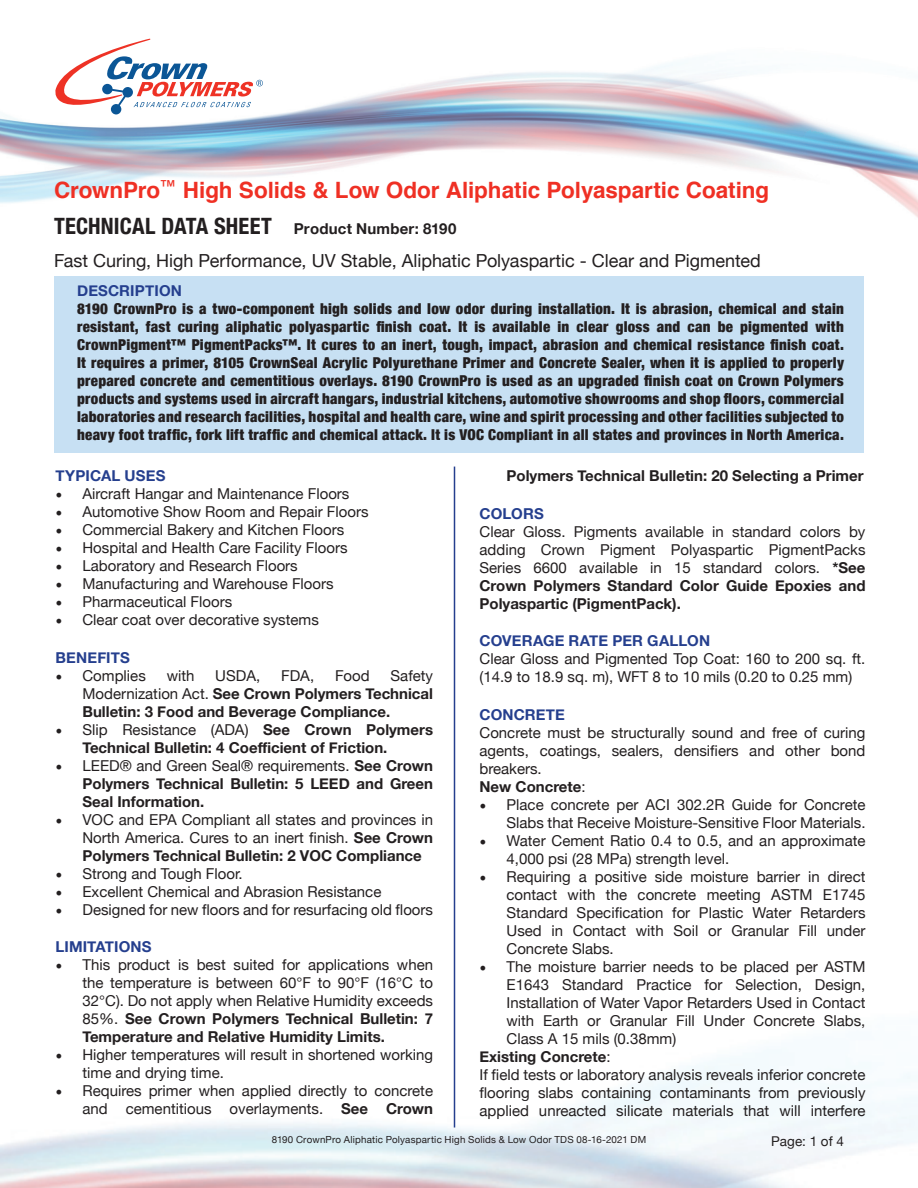
<style>
.page{position:relative;width:918px;height:1188px;background:#fff}
.page>*{position:absolute;margin:0;border:0;box-sizing:border-box;transform-origin:0 0}
.t1{font:700 22.5px "Helvetica";letter-spacing:-.005em;color:#ef3024}
.t2{font:700 condensed 22.5px "Helvetica Neue";letter-spacing:.005em;color:#231f20}
.t3{font:18px "Helvetica Neue";color:#231f20}
.t4{font:15px/18px "Helvetica Neue";color:#231f20;text-align:justify}
.t5{font:900 condensed 15px/18px "Helvetica Neue";letter-spacing:.02em;color:#231f20;text-align:justify}
.t6{font:700 15px/18px "Helvetica Neue";color:#231f20;text-align:justify}
.t7{font:700 15px "Helvetica Neue";letter-spacing:.01em;color:#253f8e}
.t8{font:13.5px "Helvetica Neue";letter-spacing:.005em;color:#231f20}
.t9{font:9.75px "Helvetica Neue";letter-spacing:.02em;color:#231f20}
.s1{font-stretch:normal;font-size:15px}
.s2{font-family:"Minion Pro";font-size:18px}
.s3{font-weight:700}
.s4{font-weight:400}
.s5{font-family:"Minion Pro";font-weight:400;font-size:18px}
</style>
<div class="page">
<img style="left:0;top:38px;width:918px;height:180px">
<svg style="left:55px;top:39px;width:208px;height:75px"></svg>
<div style="left:54px;top:276px;width:810px;height:177px;background:#c7e0f3"></div>
<hr style="left:454px;top:467px;width:1px;height:661px;background:#253f8e">
<h1 class="t1" style="left:54px;top:172px;width:717px">CrownPro<sup>™</sup> High Solids &amp; Low Odor Aliphatic Polyaspartic Coating</h1>
<h1 class="t2" style="left:54px;top:207px;width:404px">TECHNICAL DATA SHEET <span class="s1">Product Number: 8190</span></h1>
<p class="t3" style="left:54px;top:248px;width:708px">Fast Curing, High Performance, UV Stable, Aliphatic Polyaspartic - Clear and Pigmented</p>
<p class="t7" style="left:77px;top:279px;width:106px">DESCRIPTION</p>
<p class="t5" style="left:77px;top:299px;width:768px">8190 CrownPro is a two-component high solids and low odor during installation. It is abrasion, chemical and stain resistant, fast curing aliphatic polyaspartic finish coat. It is available in clear gloss and can be pigmented with CrownPigment™ PigmentPacks™. It cures to an inert, tough, impact, abrasion and chemical resistance finish coat.<br>It requires a primer, 8105 CrownSeal Acrylic Polyurethane Primer and Concrete Sealer, when it is applied to properly prepared concrete and cementitious overlays. 8190 CrownPro is used as an upgraded finish coat on Crown Polymers products and systems used in aircraft hangars, industrial kitchens, automotive showrooms and shop floors, commercial laboratories and research facilities, hospital and health care, wine and spirit processing and other facilities subjected to heavy foot traffic, fork lift traffic and chemical attack. It is VOC Compliant in all states and provinces in North America.</p>
<p class="t7" style="left:56px;top:464px;width:112px">TYPICAL USES</p>
<p class="t4" style="left:56px;top:486px;width:295px"><span class="s2">•</span> Aircraft Hangar and Maintenance Floors</p>
<p class="t4" style="left:56px;top:504px;width:315px"><span class="s2">•</span> Automotive Show Room and Repair Floors</p>
<p class="t4" style="left:56px;top:522px;width:290px"><span class="s2">•</span> Commercial Bakery and Kitchen Floors</p>
<p class="t4" style="left:56px;top:540px;width:294px"><span class="s2">•</span> Hospital and Health Care Facility Floors</p>
<p class="t4" style="left:56px;top:558px;width:244px"><span class="s2">•</span> Laboratory and Research Floors</p>
<p class="t4" style="left:56px;top:576px;width:280px"><span class="s2">•</span> Manufacturing and Warehouse Floors</p>
<p class="t4" style="left:56px;top:594px;width:178px"><span class="s2">•</span> Pharmaceutical Floors</p>
<p class="t4" style="left:56px;top:612px;width:265px"><span class="s2">•</span> Clear coat over decorative systems</p>
<p class="t7" style="left:56px;top:646px;width:76px">BENEFITS</p>
<p class="t4" style="left:56px;top:667px;width:92px"><span class="s2">•</span> Complies</p>
<p class="t4" style="left:167px;top:667px;width:29px">with</p>
<p class="t4" style="left:215px;top:667px;width:46px">USDA,</p>
<p class="t4" style="left:281px;top:667px;width:35px">FDA,</p>
<p class="t4" style="left:335px;top:667px;width:36px">Food</p>
<p class="t6" style="left:507px;top:467px;width:359px">Polymers Technical Bulletin: 20 Selecting a Primer</p>
<p class="t7" style="left:480px;top:502px;width:66px">COLORS</p>
<p class="t4" style="left:480px;top:523px;width:388px">Clear Gloss. Pigments available in standard colors by adding Crown Pigment Polyaspartic PigmentPacks Series 6600 available in 15 standard colors. <span class="s3">*See Crown Polymers Standard Color Guide Epoxies and Polyaspartic (PigmentPack).</span></p>
<p class="t7" style="left:480px;top:629px;width:232px">COVERAGE RATE PER GALLON</p>
<p class="t4" style="left:480px;top:651px;width:387px">Clear Gloss and Pigmented Top Coat: 160 to 200 sq. ft. (14.9 to 18.9 sq. m), WFT 8 to 10 mils (0.20 to 0.25 mm)</p>
<p class="t7" style="left:480px;top:703px;width:87px">CONCRETE</p>
<p class="t4" style="left:480px;top:724px;width:387px;text-align:left">Concrete must be structurally sound and free of curing agents, coatings, sealers, densifiers and other bond breakers.<br><span class="s3">New Concrete</span>:</p>
<p class="t4" style="left:480px;top:796px;width:388px;text-align:right"><span class="s2">•</span> Place concrete per ACI 302.2R Guide for Concrete<br>Slabs that Receive Moisture-Sensitive Floor Materials.</p>
<p class="t4" style="left:507px;top:832px;width:360px;text-indent:-27px"><span class="s2">•</span> Water Cement Ratio 0.4 to 0.5, and an approximate<br>4,000 psi (28 MPa) strength level.</p>
<p class="t4" style="left:507px;top:868px;width:361px;text-indent:-27px"><span class="s2">•</span> Requiring a positive side moisture barrier in direct contact with the concrete meeting ASTM E1745<br>Standard Specification for Plastic Water Retarders Used in Contact with Soil or Granular Fill under Concrete Slabs.</p>
<p class="t4" style="left:480px;top:958px;width:387px"><span class="s2">•</span> The moisture barrier needs to be placed per ASTM</p>
<p class="t4" style="left:507px;top:976px;width:360px">E1643 Standard Practice for Selection, Design,</p>
<p class="t4" style="left:507px;top:994px;width:360px">Installation of Water Vapor Retarders Used in Contact</p>
<p class="t4" style="left:507px;top:1012px;width:360px">with Earth or Granular Fill Under Concrete Slabs,</p>
<p class="t4" style="left:507px;top:1030px;width:171px">Class A 15 mils (0.38mm)</p>
<p class="t6" style="left:480px;top:1048px;width:133px">Existing Concrete<span class="s4">:</span></p>
<p class="t4" style="left:480px;top:1066px;width:387px">If field tests or laboratory analysis reveals inferior concrete</p>
<p class="t4" style="left:480px;top:1084px;width:387px">flooring slabs containing contaminants from previously</p>
<p class="t4" style="left:480px;top:1102px;width:387px">applied unreacted silicate materials that will interfere</p>
<p class="t6" style="left:82px;top:667px;width:352px;text-indent:308px"><span class="s4">Safety Modernization Act.</span> See Crown Polymers Technical Bulletin: 3 Food and Beverage Compliance.</p>
<p class="t6" style="left:82px;top:721px;width:352px;text-indent:-27px"><span class="s5">•</span> <span class="s4">Slip Resistance (ADA)</span> See Crown Polymers<br>Technical Bulletin: 4 Coefficient of Friction.</p>
<p class="t6" style="left:82px;top:757px;width:352px;text-indent:-27px"><span class="s5">•</span> <span class="s4">LEED® and Green Seal® requirements.</span> See Crown Polymers Technical Bulletin: 5 LEED and Green Seal Information.</p>
<p class="t4" style="left:82px;top:811px;width:352px;text-indent:-27px"><span class="s2">•</span> VOC and EPA Compliant all states and provinces in North America. Cures to an inert finish. <span class="s3">See Crown Polymers Technical Bulletin: 2 VOC Compliance</span></p>
<p class="t4" style="left:56px;top:865px;width:189px"><span class="s2">•</span> Strong and Tough Floor.</p>
<p class="t4" style="left:56px;top:883px;width:327px"><span class="s2">•</span> Excellent Chemical and Abrasion Resistance</p>
<p class="t4" style="left:56px;top:901px;width:379px"><span class="s2">•</span> Designed for new floors and for resurfacing old floors</p>
<p class="t7" style="left:56px;top:935px;width:98px">LIMITATIONS</p>
<p class="t4" style="left:82px;top:957px;width:352px;text-indent:-27px"><span class="s2">•</span> This product is best suited for applications when the temperature is between 60°F to 90°F (16°C to 32°C). Do not apply when Relative Humidity exceeds 85%. <span class="s3">See Crown Polymers Technical Bulletin: 7<br>Temperature and Relative Humidity Limits.</span></p>
<p class="t4" style="left:82px;top:1047px;width:352px;text-indent:-27px"><span class="s2">•</span> Higher temperatures will result in shortened working time and drying time.</p>
<p class="t4" style="left:56px;top:1083px;width:379px;text-align:right"><span class="s2">•</span> Requires primer when applied directly to concrete and cementitious overlayments. <span class="s3">See Crown</span></p>
<p class="t9" style="left:272px;top:1133px;width:376px">8190 CrownPro Aliphatic Polyaspartic High Solids &amp; Low Odor TDS 08-16-2021 DM</p>
<p class="t8" style="left:771px;top:1132px;width:74px">Page: 1 of 4</p>
</div>
